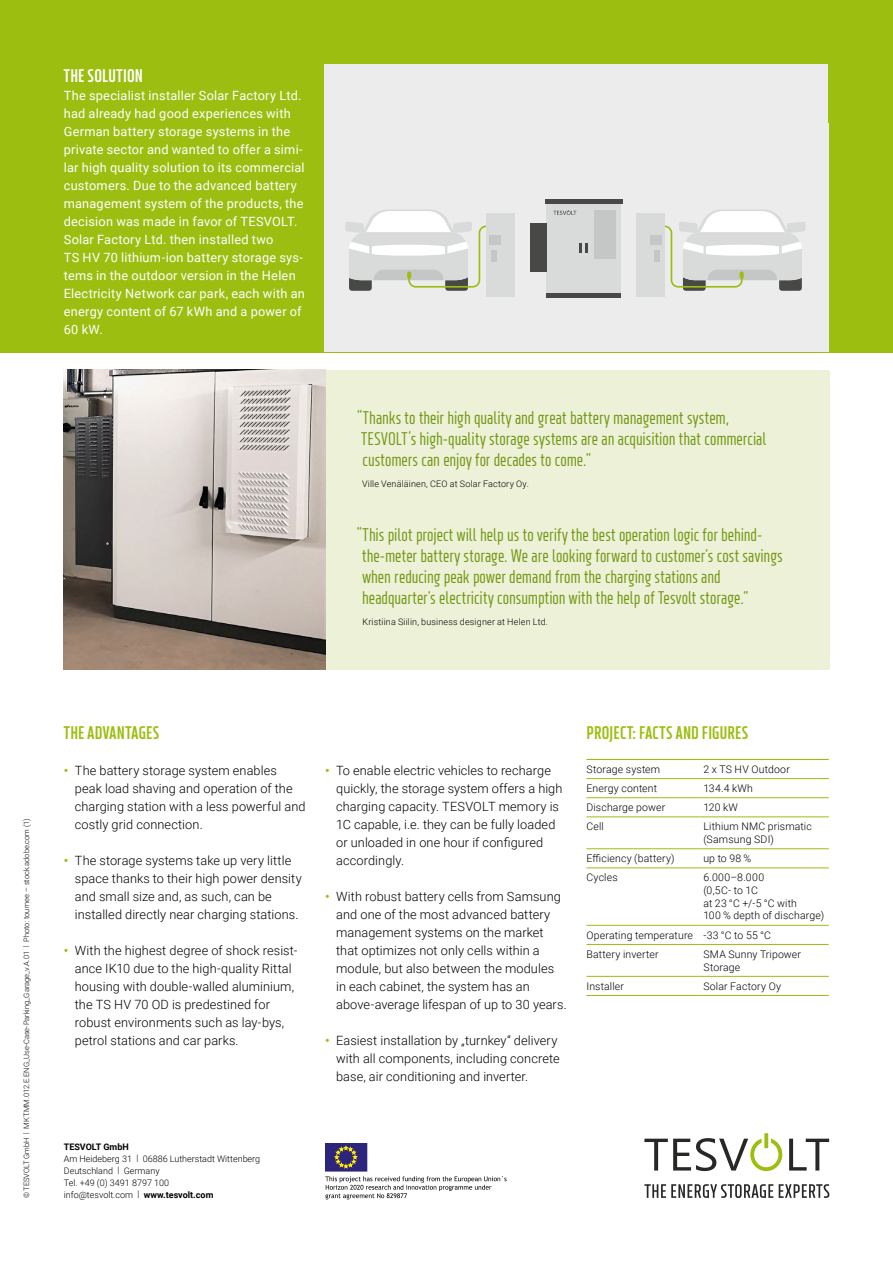
<style>
.page{position:relative;width:893px;height:1263px;background:#fff}
.page>*{position:absolute;margin:0;border:0;box-sizing:border-box;transform-origin:0 0}
.t1{font:500 condensed 18px/21px "XXII Neue Norm";color:#739712}
.t2{font:800 condensed 18px "XXII Neue Norm";letter-spacing:.015em;color:#9cbe11}
.t3{font:800 condensed 18px "XXII Neue Norm";letter-spacing:.02em;color:#fff}
.t4{font:300 12.75px/18px "Roboto";letter-spacing:.005em;color:#000}
.t5{font:12.75px/18px "Roboto";letter-spacing:.02em;color:#fff}
.t6{font:300 10.5px/12.6px "Roboto";letter-spacing:.015em;color:#000}
.t7{font:300 9px/12px "Roboto";color:#000}
.t8{font:300 9px "Roboto";letter-spacing:.02em;color:#000}
.t9{font:700 9px "Roboto";color:#000}
.t10{font:300 7.5px "Roboto";color:#000}
.s1{font-weight:700;color:#9cbe11}
.s2{font-weight:700}
</style>
<div class="page">
<div style="left:0;top:0;width:893px;height:352px;background:#9cbe11"></div>
<div style="left:325px;top:370px;width:504px;height:300px;background:#ecf1d8"></div>
<svg style="left:764px;top:1133px;width:4px;height:15px"></svg>
<svg style="left:789px;top:1139px;width:40px;height:31px"></svg>
<svg style="left:644px;top:1184px;width:129px;height:14px"></svg>
<svg style="left:779px;top:1184px;width:50px;height:14px"></svg>
<svg style="left:644px;top:1138px;width:138px;height:33px"></svg>
<svg style="left:325px;top:1176px;width:182px;height:23px"></svg>
<div style="left:325px;top:1143px;width:42px;height:28px;background:#2d247b"></div>
<svg style="left:335px;top:1146px;width:22px;height:22px"></svg>
<div style="left:324px;top:123px;width:504px;height:229px;background:#ececec"></div>
<div style="left:636px;top:213px;width:29px;height:84px;background:#d9dada"></div>
<div style="left:486px;top:213px;width:29px;height:84px;background:#d9dada"></div>
<div style="left:546px;top:200px;width:75px;height:93px;background:#d9dada"></div>
<hr style="left:545px;top:200px;width:77px;height:4px;background:#484847">
<hr style="left:546px;top:293px;width:75px;height:4px;background:#484847">
<svg style="left:345px;top:209px;width:461px;height:82px"></svg>
<div style="left:324px;top:64px;width:504px;height:70px;background:#ececec"></div>
<img style="left:63px;top:370px;width:262px;height:300px">
<hr style="left:586px;top:759px;width:113px;height:1px;background:#9cbe11">
<hr style="left:699px;top:759px;width:130px;height:1px;background:#9cbe11">
<hr style="left:586px;top:778px;width:113px;height:1px;background:#9cbe11">
<hr style="left:699px;top:778px;width:130px;height:1px;background:#9cbe11">
<hr style="left:586px;top:797px;width:113px;height:1px;background:#9cbe11">
<hr style="left:699px;top:797px;width:130px;height:1px;background:#9cbe11">
<hr style="left:586px;top:816px;width:113px;height:1px;background:#9cbe11">
<hr style="left:699px;top:816px;width:130px;height:1px;background:#9cbe11">
<hr style="left:586px;top:848px;width:113px;height:1px;background:#9cbe11">
<hr style="left:699px;top:848px;width:130px;height:1px;background:#9cbe11">
<hr style="left:586px;top:867px;width:113px;height:1px;background:#9cbe11">
<hr style="left:699px;top:867px;width:130px;height:1px;background:#9cbe11">
<hr style="left:586px;top:925px;width:113px;height:1px;background:#9cbe11">
<hr style="left:699px;top:925px;width:130px;height:1px;background:#9cbe11">
<hr style="left:586px;top:944px;width:113px;height:1px;background:#9cbe11">
<hr style="left:699px;top:944px;width:130px;height:1px;background:#9cbe11">
<hr style="left:586px;top:976px;width:113px;height:1px;background:#9cbe11">
<hr style="left:699px;top:976px;width:130px;height:1px;background:#9cbe11">
<hr style="left:586px;top:995px;width:113px;height:1px;background:#9cbe11">
<hr style="left:699px;top:995px;width:130px;height:1px;background:#9cbe11">
<h1 class="t3" style="left:64px;top:65px;width:81px">THE SOLUTION</h1>
<p class="t5" style="left:64px;top:86px;width:243px">The specialist installer Solar Factory Ltd. had already had good experiences with German battery storage systems in the private sector and wanted to offer a simi&shy;lar high quality solution to its commercial customers. Due to the advanced battery management system of the products, the decision was made in favor of TESVOLT.<br>Solar Factory Ltd. then installed two<br>TS HV 70 lithium-ion battery storage sys&shy;tems in the outdoor version in the Helen Electricity Network car park, each with an energy content of 67 kWh and a power of 60 kW.</p>
<h1 class="t1" style="left:357px;top:407px;width:411px">“Thanks to their high quality and great battery management system,<br>TESVOLT‘s high-quality storage systems are an acquisition that commercial customers can enjoy for decades to come.”</h1>
<p class="t8" style="left:362px;top:477px;width:168px">Ville Venäläinen, CEO at Solar Factory Oy.</p>
<p class="t1" style="left:362px;top:524px;width:422px;text-indent:-6px">“This pilot project will help us to verify the best operation logic for behind&shy;the-meter battery storage. We are looking forward to customer’s cost savings when reducing peak power demand from the charging stations and headquarter’s electricity consumption with the help of Tesvolt storage.”</p>
<p class="t8" style="left:362px;top:616px;width:187px">Kristiina Siilin, business designer at Helen Ltd.</p>
<p class="t10" style="left:21px;top:1134px;width:317px;rotate:-90deg">| MKT.MM.012.E.ENG_Use-Case-Parking_Garage_v.A.01 | Photo: tournee – stock.adobe.com (1)</p>
<p class="t10" style="left:21px;top:1198px;width:62px;rotate:-90deg">© TESVOLT GmbH</p>
<h1 class="t2" style="left:64px;top:722px;width:97px">THE ADVANTAGES</h1>
<p class="t4" style="left:75px;top:761px;width:232px;text-indent:-11px"><span class="s1">•</span> The battery storage system enables peak load shaving and operation of the charging station with a less powerful and costly grid connection.</p>
<p class="t4" style="left:75px;top:851px;width:228px;text-indent:-11px"><span class="s1">•</span> The storage systems take up very little space thanks to their high power density and small size and, as such, can be installed directly near charging stations.</p>
<p class="t4" style="left:75px;top:941px;width:224px;text-indent:-11px"><span class="s1">•</span> With the highest degree of shock resist&shy;ance IK10 due to the high-quality Rittal housing with double-walled aluminium, the TS HV 70 OD is predestined for robust environments such as lay-bys, petrol stations and car parks.</p>
<p class="t4" style="left:336px;top:761px;width:228px;text-indent:-11px"><span class="s1">•</span> To enable electric vehicles to recharge quickly, the storage system offers a high charging capacity. TESVOLT memory is 1C capable, i.e. they can be fully loaded or unloaded in one hour if configured accordingly.</p>
<p class="t4" style="left:336px;top:887px;width:232px;text-indent:-11px"><span class="s1">•</span> With robust battery cells from Samsung and one of the most advanced battery management systems on the market that optimizes not only cells within a module, but also between the modules in each cabinet, the system has an above-average lifespan of up to 30 years.</p>
<p class="t4" style="left:336px;top:1031px;width:225px;text-indent:-11px"><span class="s1">•</span> Easiest installation by „turnkey“ delivery with all components, including concrete base, air conditioning and inverter.</p>
<h1 class="t2" style="left:586px;top:722px;width:163px">PROJECT: FACTS AND FIGURES</h1>
<p class="t6" style="left:586px;top:762px;width:75px">Storage system</p>
<p class="t6" style="left:703px;top:762px;width:88px">2 x TS HV Outdoor</p>
<p class="t6" style="left:586px;top:781px;width:72px">Energy content</p>
<p class="t6" style="left:703px;top:781px;width:51px">134.4 kWh</p>
<p class="t6" style="left:586px;top:801px;width:80px">Discharge power</p>
<p class="t6" style="left:703px;top:801px;width:36px">120 kW</p>
<p class="t6" style="left:586px;top:820px;width:19px">Cell</p>
<p class="t6" style="left:703px;top:820px;width:110px">Lithium NMC prismatic (Samsung SDI)</p>
<p class="t6" style="left:586px;top:852px;width:90px">Efficiency (battery)</p>
<p class="t6" style="left:703px;top:852px;width:49px">up to 98 %</p>
<p class="t6" style="left:586px;top:871px;width:33px">Cycles</p>
<p class="t6" style="left:703px;top:871px;width:122px">6.000–8.000<br>(0,5C- to 1C<br>at 23 °C +/-5 °C with<br>100 % depth of discharge)</p>
<p class="t6" style="left:586px;top:925px;width:186px;line-height:19.6px">Operating temperature -33 °C to 55 °C<br>Battery inverter</p>
<p class="t6" style="left:703px;top:948px;width:99px">SMA Sunny Tripower<br>Storage</p>
<p class="t6" style="left:586px;top:979px;width:39px">Installer</p>
<p class="t6" style="left:703px;top:979px;width:79px">Solar Factory Oy</p>
<p class="t9" style="left:64px;top:1140px;width:67px">TESVOLT GmbH</p>
<p class="t7" style="left:64px;top:1152px;width:198px">Am Heideberg 31 | 06886 Lutherstadt Wittenberg<br>Deutschland | Germany<br>Tel. +49 (0) 3491 8797 100</p>
<p class="t7" style="left:64px;top:1188px;width:151px">info@tesvolt.com | <span class="s2">www.tesvolt.com</span></p>
</div>
